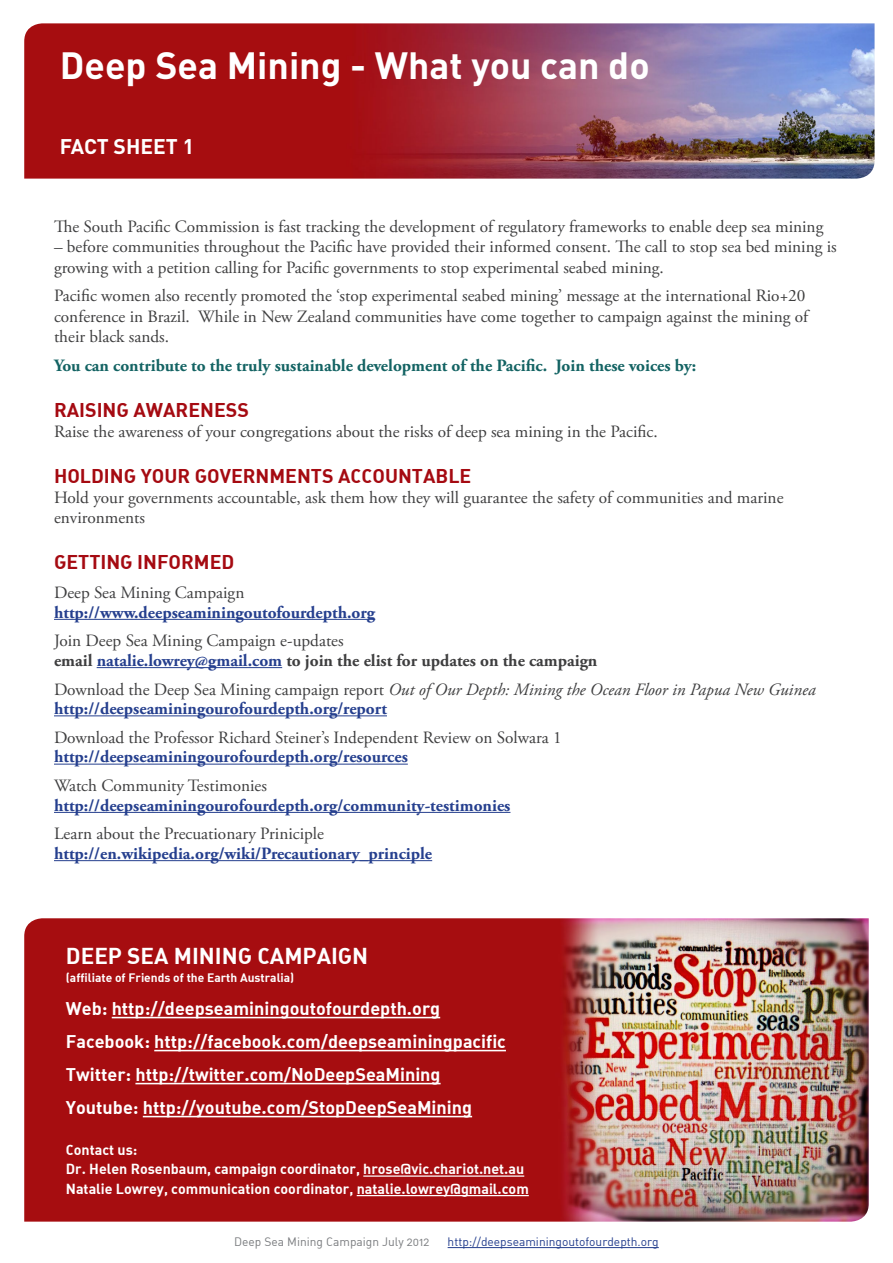
<style>
.page{position:relative;width:893px;height:1263px;background:#fff}
.page>*{position:absolute;margin:0;border:0;box-sizing:border-box;transform-origin:0 0}
.t1{font:700 37.5px "DIN";color:#fff}
.t2{font:22.5px "DIN Bold Alternate";color:#fff}
.t3{font:700 21px "DIN";color:#fff}
.t4{font:19.5px "DIN Bold Alternate";color:#a50a11}
.t5{font:18px/33px "DIN Bold Alternate";color:#fff}
.t6{font:17.25px/20.2px "Adobe Garamond Pro";color:#3e3e3f}
.t7{font:700 17.25px "Adobe Garamond Pro";color:#253f8e}
.t8{font:italic 17.25px/19.5px "Adobe Garamond Pro";color:#3e3e3f}
.t9{font:700 17.25px/19.5px "Adobe Garamond Pro";color:#3e3e3f}
.t10{font:700 17.25px "Adobe Garamond Pro";color:#136363}
.t11{font:14.25px/19.5px "DIN Bold Alternate";color:#fff}
.t12{font:12px "DIN Bold Alternate";color:#fff}
.t13{font:12px "DIN Regular Alternate";color:#253f8e}
.t14{font:12px "DIN Regular Alternate";color:#7a7c7f}
.s1{font-weight:400}
.s2{color:#253f8e}
.s3{font-style:normal}
.s4{font-weight:700;font-style:normal;color:#253f8e}
</style>
<div class="page">
<img style="left:24px;top:918px;width:845px;height:303px">
<hr style="left:448px;top:1247px;width:211px;height:1px;background:#253f8e">
<hr style="left:54px;top:619px;width:321px;height:1px;background:#253f8e">
<hr style="left:97px;top:667px;width:185px;height:1px;background:#253f8e">
<hr style="left:54px;top:715px;width:333px;height:1px;background:#253f8e">
<hr style="left:54px;top:764px;width:354px;height:1px;background:#253f8e">
<hr style="left:54px;top:812px;width:456px;height:1px;background:#253f8e">
<hr style="left:54px;top:860px;width:378px;height:1px;background:#253f8e">
<img style="left:24px;top:23px;width:850px;height:156px">
<hr style="left:112px;top:1017px;width:328px;height:1px;background:#fff">
<hr style="left:154px;top:1050px;width:352px;height:1px;background:#fff">
<hr style="left:135px;top:1083px;width:306px;height:1px;background:#fff">
<hr style="left:143px;top:1116px;width:329px;height:1px;background:#fff">
<hr style="left:363px;top:1175px;width:161px;height:2px;background:#fff">
<hr style="left:357px;top:1195px;width:172px;height:1px;background:#fff">
<h1 class="t1" style="left:60px;top:41px;width:591px">Deep Sea Mining - What you can do</h1>
<p class="t3" style="left:60px;top:133px;width:136px">FACT SHEET 1</p>
<p class="t6" style="left:54px;top:217px;width:771px">The South Pacific Commission is fast tracking the development of regulatory frameworks to enable deep sea mining</p>
<p class="t6" style="left:54px;top:237px;width:784px">– before communities throughout the Pacific have provided their informed consent. The call to stop sea bed mining is growing with a petition calling for Pacific governments to stop experimental seabed mining.</p>
<p class="t6" style="left:54px;top:286px;width:756px">Pacific women also recently promoted the ‘stop experimental seabed mining’ message at the international Rio+20 conference in Brazil. While in New Zealand communities have come together to campaign against the mining of their black sands.</p>
<p class="t10" style="left:54px;top:355px;width:644px">You can contribute to the truly sustainable development of the Pacific. Join these voices by:</p>
<p class="t4" style="left:54px;top:397px;width:196px">RAISING AWARENESS</p>
<p class="t6" style="left:54px;top:422px;width:605px">Raise the awareness of your congregations about the risks of deep sea mining in the Pacific.</p>
<p class="t4" style="left:54px;top:463px;width:419px">HOLDING YOUR GOVERNMENTS ACCOUNTABLE</p>
<p class="t6" style="left:54px;top:488px;width:731px">Hold your governments accountable, ask them how they will guarantee the safety of communities and marine environments</p>
<p class="t4" style="left:54px;top:550px;width:182px">GETTING INFORMED</p>
<p class="t6" style="left:54px;top:583px;width:192px">Deep Sea Mining Campaign</p>
<p class="t7" style="left:54px;top:602px;width:323px">http://www.deepseaminingoutofourdepth.org</p>
<p class="t9" style="left:54px;top:631px;width:545px"><span class="s1">Join Deep Sea Mining Campaign e-updates<br></span>email <span class="s2">natalie.lowrey@gmail.com</span> to join the elist for updates on the campaign</p>
<p class="t8" style="left:54px;top:680px;width:763px"><span class="s3">Download the Deep Sea Mining campaign report</span> Out of Our Depth: Mining the Ocean Floor in Papua New Guinea <span class="s4">http://deepseaminingourofourdepth.org/report</span></p>
<p class="t6" style="left:54px;top:728px;width:509px">Download the Professor Richard Steiner’s Independent Review on Solwara 1</p>
<p class="t7" style="left:54px;top:747px;width:355px">http://deepseaminingourofourdepth.org/resources</p>
<p class="t6" style="left:54px;top:776px;width:214px">Watch Community Testimonies</p>
<p class="t7" style="left:54px;top:795px;width:458px">http://deepseaminingourofourdepth.org/community-testimonies</p>
<p class="t6" style="left:54px;top:824px;width:272px">Learn about the Precuationary Priniciple</p>
<p class="t7" style="left:54px;top:843px;width:380px">http://en.wikipedia.org/wiki/Precautionary_principle</p>
<h2 class="t2" style="left:66px;top:941px;width:304px">DEEP SEA MINING CAMPAIGN</h2>
<p class="t12" style="left:66px;top:970px;width:230px">(affiliate of Friends of the Earth Australia)</p>
<p class="t5" style="left:66px;top:991px;width:442px">Web: http://deepseaminingoutofourdepth.org Facebook: http://facebook.com/deepseaminingpacific Twitter: http://twitter.com/NoDeepSeaMining Youtube: http://youtube.com/StopDeepSeaMining</p>
<p class="t11" style="left:66px;top:1139px;width:464px">Contact us:<br>Dr. Helen Rosenbaum, campaign coordinator, hrose@vic.chariot.net.au<br>Natalie Lowrey, communication coordinator, natalie.lowrey@gmail.com</p>
<p class="t14" style="left:234px;top:1234px;width:197px">Deep Sea Mining Campaign July 2012</p>
<p class="t13" style="left:448px;top:1234px;width:213px">http://deepseaminingoutofourdepth.org</p>
</div>
